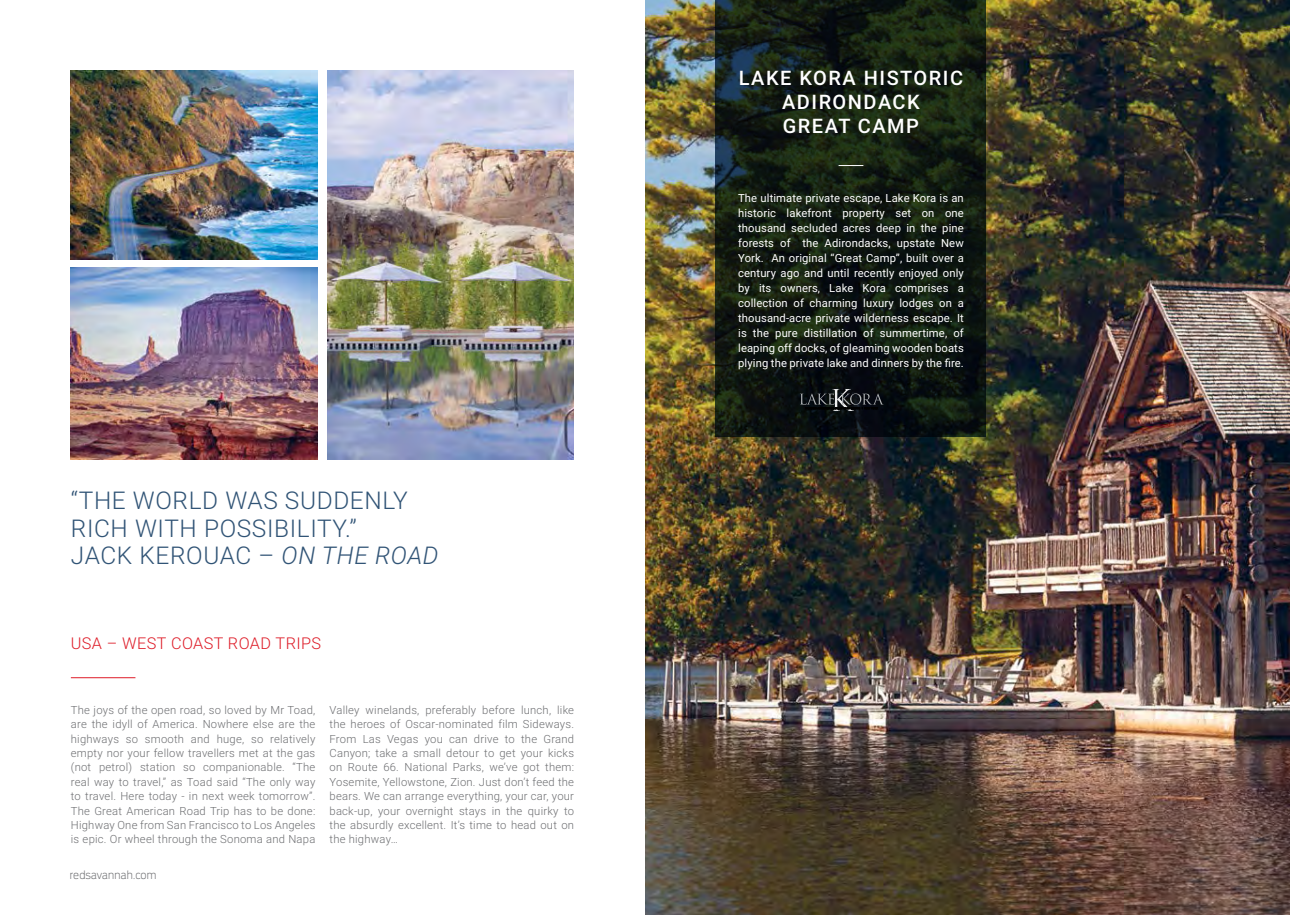
<style>
.page{position:relative;width:1290px;height:915px;background:#fff}
.page>*{position:absolute;margin:0;border:0;box-sizing:border-box;transform-origin:0 0}
.t1{font:300 24.5px/27.6px "Roboto";letter-spacing:.025em;color:#315476}
.t2{font:500 20px/24px "Roboto";letter-spacing:.075em;color:#fff;text-align:center}
.t3{font:300 16.25px "Roboto";letter-spacing:.025em;color:#de1c28}
.t4{font:300 12.5px "Republic";letter-spacing:.025em;color:#6d6e71}
.t5{font:300 11.25px/14.4px "Roboto";letter-spacing:.02em;color:#6d6e71;text-align:justify}
.t6{font:11.25px/15px "Roboto";letter-spacing:.01em;color:#fff;text-align:justify}
.s1{font-style:italic}
</style>
<div class="page">
<img style="left:327px;top:71px;width:247px;height:388px">
<img style="left:71px;top:71px;width:246px;height:188px">
<img style="left:71px;top:268px;width:246px;height:191px">
<hr style="left:71px;top:677px;width:64px;height:1px;background:#de1c28">
<img style="left:645px;top:0;width:645px;height:914px">
<svg style="left:716px;top:0;width:270px;height:437px"></svg>
<svg style="left:838px;top:165px;width:25px;height:1px"></svg>
<svg style="left:800px;top:389px;width:83px;height:22px"></svg>
<h1 class="t1" style="left:71px;top:485px;width:369px">“THE WORLD WAS SUDDENLY<br>RICH WITH POSSIBILITY.”<br>JACK KEROUAC – <span class="s1">ON THE ROAD</span></h1>
<h3 class="t3" style="left:71px;top:631px;width:252px">USA – WEST COAST ROAD TRIPS</h3>
<p class="t5" style="left:71px;top:702px;width:246px">The joys of the open road, so loved by Mr Toad, are the idyll of America. Nowhere else are the highways so smooth and huge, so relatively empty nor your fellow travellers met at the gas (not petrol) station so companionable. “The real way to travel,” as Toad said “The only way to travel. Here today - in next week tomorrow”.<br>The Great American Road Trip has to be done:<br>Highway One from San Francisco to Los Angeles is epic. Or wheel through the Sonoma and Napa</p>
<p class="t5" style="left:330px;top:702px;width:246px">Valley winelands, preferably before lunch, like the heroes of Oscar-nominated film Sideways.<br>From Las Vegas you can drive to the Grand Canyon; take a small detour to get your kicks on Route 66. National Parks, we’ve got them:<br>Yosemite, Yellowstone, Zion. Just don’t feed the bears. We can arrange everything, your car, your back-up, your overnight stays in the quirky to the absurdly excellent. It’s time to head out on the highway…</p>
<p class="t4" style="left:70px;top:868px;width:88px">redsavannah.com</p>
<h2 class="t2" style="left:739px;top:65px;width:226px">LAKE KORA HISTORIC<br>ADIRONDACK<br>GREAT CAMP</h2>
<p class="t6" style="left:738px;top:190px;width:227px">The ultimate private escape, Lake Kora is an historic lakefront property set on one thousand secluded acres deep in the pine forests of the Adirondacks, upstate New York. An original “Great Camp”, built over a century ago and until recently enjoyed only by its owners, Lake Kora comprises a collection of charming luxury lodges on a thousand-acre private wilderness escape. It is the pure distillation of summertime, of leaping off docks, of gleaming wooden boats plying the private lake and dinners by the fire.</p>
</div>
